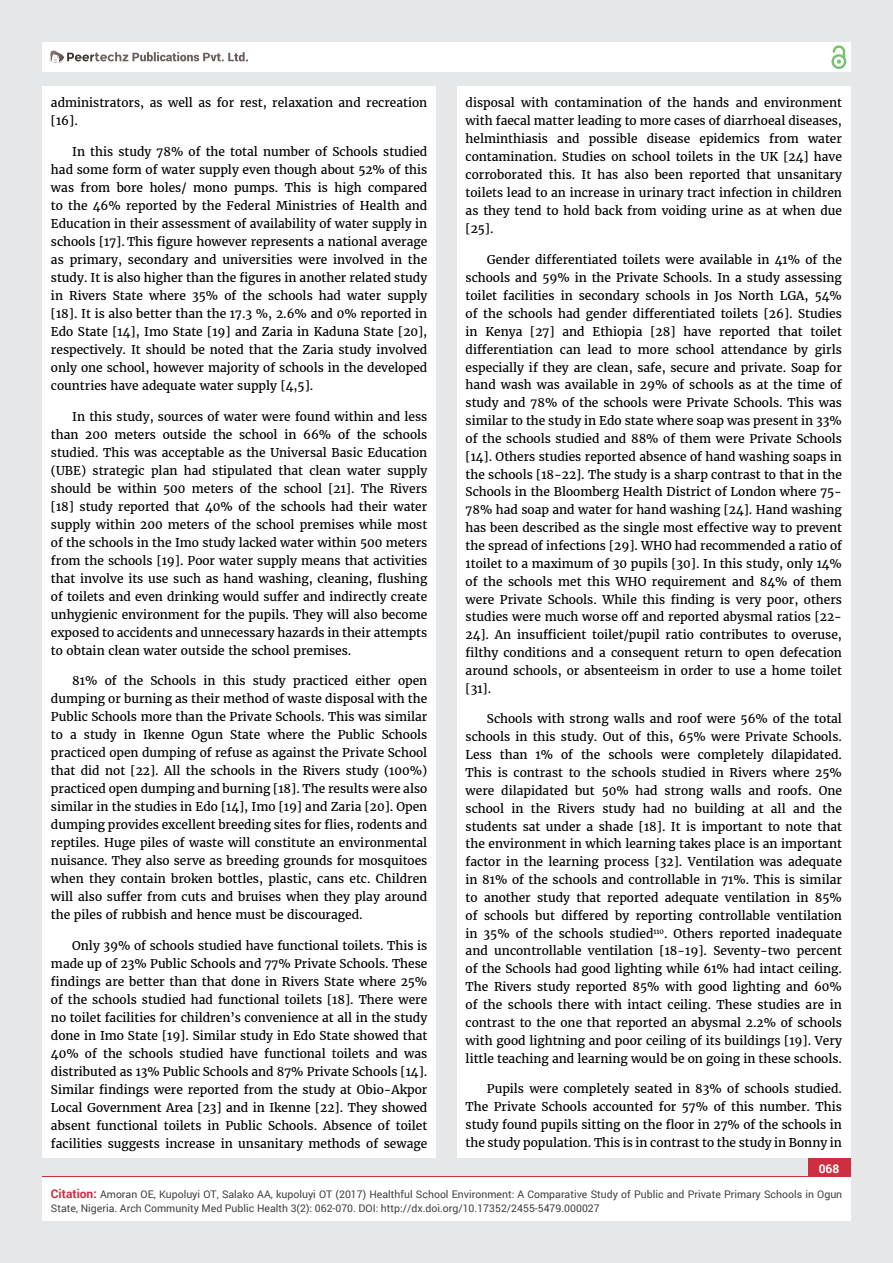
<style>
.page{position:relative;width:893px;height:1263px;background:#e6e7e8}
.page>*{position:absolute;margin:0;border:0;box-sizing:border-box;transform-origin:0 0}
.t1{font:12px/18px "Merriweather";color:#000;text-align:justify}
.t2{font:700 12px "Roboto";color:#fff}
.t3{font:10.5px/13.5px "Roboto";color:#414042}
.s1{font-weight:700;font-size:12px;color:#cf2e41}
</style>
<div class="page">
<div style="left:42px;top:43px;width:808px;height:29px;background:#fff"></div>
<div style="left:831px;top:54px;width:15px;height:15px;border:2px solid #74c273;border-radius:50%"></div>
<svg style="left:831px;top:45px;width:15px;height:19px"></svg>
<div style="left:808px;top:1157px;width:42px;height:43px;background:#cf2e41"></div>
<svg style="left:49px;top:50px;width:199px;height:14px"></svg>
<div style="left:42px;top:1177px;width:809px;height:43px;background:#fff"></div>
<div style="left:42px;top:87px;width:394px;height:1071px;background:#fff"></div>
<div style="left:457px;top:87px;width:393px;height:1071px;background:#fff"></div>
<p class="t1" style="left:51px;top:94px;width:378px">administrators, as well as for rest, relaxation and recreation [16].</p>
<p class="t1" style="left:51px;top:143px;width:378px;text-indent:21px">In this study 78% of the total number of Schools studied had some form of water supply even though about 52% of this was from bore holes/ mono pumps. This is high compared to the 46% reported by the Federal Ministries of Health and Education in their assessment of availability of water supply in schools [17]. This figure however represents a national average as primary, secondary and universities were involved in the study. It is also higher than the figures in another related study in Rivers State where 35% of the schools had water supply [18]. It is also better than the 17.3 %, 2.6% and 0% reported in Edo State [14], Imo State [19] and Zaria in Kaduna State [20], respectively. It should be noted that the Zaria study involved only one school, however majority of schools in the developed countries have adequate water supply [4,5].</p>
<p class="t1" style="left:51px;top:407px;width:378px;text-indent:21px">In this study, sources of water were found within and less than 200 meters outside the school in 66% of the schools studied. This was acceptable as the Universal Basic Education (UBE) strategic plan had stipulated that clean water supply should be within 500 meters of the school [21]. The Rivers [18] study reported that 40% of the schools had their water supply within 200 meters of the school premises while most of the schools in the Imo study lacked water within 500 meters from the schools [19]. Poor water supply means that activities that involve its use such as hand washing, cleaning, flushing of toilets and even drinking would suffer and indirectly create unhygienic environment for the pupils. They will also become exposed to accidents and unnecessary hazards in their attempts to obtain clean water outside the school premises.</p>
<p class="t1" style="left:51px;top:672px;width:378px;text-indent:21px">81% of the Schools in this study practiced either open dumping or burning as their method of waste disposal with the Public Schools more than the Private Schools. This was similar to a study in Ikenne Ogun State where the Public Schools practiced open dumping of refuse as against the Private School that did not [22]. All the schools in the Rivers study (100%) practiced open dumping and burning [18]. The results were also similar in the studies in Edo [14], Imo [19] and Zaria [20]. Open dumping provides excellent breeding sites for flies, rodents and reptiles. Huge piles of waste will constitute an environmental nuisance. They also serve as breeding grounds for mosquitoes when they contain broken bottles, plastic, cans etc. Children will also suffer from cuts and bruises when they play around the piles of rubbish and hence must be discouraged.</p>
<p class="t1" style="left:51px;top:937px;width:378px;text-indent:21px">Only 39% of schools studied have functional toilets. This is made up of 23% Public Schools and 77% Private Schools. These findings are better than that done in Rivers State where 25% of the schools studied had functional toilets [18]. There were no toilet facilities for children’s convenience at all in the study done in Imo State [19]. Similar study in Edo State showed that 40% of the schools studied have functional toilets and was distributed as 13% Public Schools and 87% Private Schools [14].<br>Similar findings were reported from the study at Obio-Akpor Local Government Area [23] and in Ikenne [22]. They showed absent functional toilets in Public Schools. Absence of toilet facilities suggests increase in unsanitary methods of sewage</p>
<p class="t1" style="left:466px;top:94px;width:378px">disposal with contamination of the hands and environment with faecal matter leading to more cases of diarrhoeal diseases, helminthiasis and possible disease epidemics from water contamination. Studies on school toilets in the UK [24] have corroborated this. It has also been reported that unsanitary toilets lead to an increase in urinary tract infection in children as they tend to hold back from voiding urine as at when due [25].</p>
<p class="t1" style="left:466px;top:251px;width:378px;text-indent:21px">Gender differentiated toilets were available in 41% of the schools and 59% in the Private Schools. In a study assessing toilet facilities in secondary schools in Jos North LGA, 54% of the schools had gender differentiated toilets [26]. Studies in Kenya [27] and Ethiopia [28] have reported that toilet differentiation can lead to more school attendance by girls especially if they are clean, safe, secure and private. Soap for hand wash was available in 29% of schools as at the time of study and 78% of the schools were Private Schools. This was similar to the study in Edo state where soap was present in 33% of the schools studied and 88% of them were Private Schools [14]. Others studies reported absence of hand washing soaps in the schools [18-22]. The study is a sharp contrast to that in the Schools in the Bloomberg Health District of London where 75- 78% had soap and water for hand washing [24]. Hand washing has been described as the single most effective way to prevent the spread of infections [29]. WHO had recommended a ratio of 1toilet to a maximum of 30 pupils [30]. In this study, only 14% of the schools met this WHO requirement and 84% of them were Private Schools. While this finding is very poor, others studies were much worse off and reported abysmal ratios [22- 24]. An insufficient toilet/pupil ratio contributes to overuse, filthy conditions and a consequent return to open defecation around schools, or absenteeism in order to use a home toilet [31].</p>
<p class="t1" style="left:466px;top:710px;width:378px;text-indent:21px">Schools with strong walls and roof were 56% of the total schools in this study. Out of this, 65% were Private Schools.<br>Less than 1% of the schools were completely dilapidated.<br>This is contrast to the schools studied in Rivers where 25% were dilapidated but 50% had strong walls and roofs. One school in the Rivers study had no building at all and the students sat under a shade [18]. It is important to note that the environment in which learning takes place is an important factor in the learning process [32]. Ventilation was adequate in 81% of the schools and controllable in 71%. This is similar to another study that reported adequate ventilation in 85% of schools but differed by reporting controllable ventilation in 35% of the schools studied<sup>110</sup>. Others reported inadequate and uncontrollable ventilation [18-19]. Seventy-two percent of the Schools had good lighting while 61% had intact ceiling.<br>The Rivers study reported 85% with good lighting and 60% of the schools there with intact ceiling. These studies are in contrast to the one that reported an abysmal 2.2% of schools with good lightning and poor ceiling of its buildings [19]. Very little teaching and learning would be on going in these schools.</p>
<p class="t1" style="left:466px;top:1080px;width:378px;text-indent:21px">Pupils were completely seated in 83% of schools studied.<br>The Private Schools accounted for 57% of this number. This study found pupils sitting on the floor in 27% of the schools in the study population. This is in contrast to the study in Bonny in</p>
<p class="t2" style="left:819px;top:1161px;width:22px">068</p>
<p class="t3" style="left:51px;top:1188px;width:793px"><span class="s1">Citation:</span> Amoran OE, Kupoluyi OT, Salako AA, kupoluyi OT (2017) Healthful School Environment: A Comparative Study of Public and Private Primary Schools in Ogun<br>State, Nigeria. Arch Community Med Public Health 3(2): 062-070. DOI: http://dx.doi.org/10.17352/2455-5479.000027</p>
</div>
